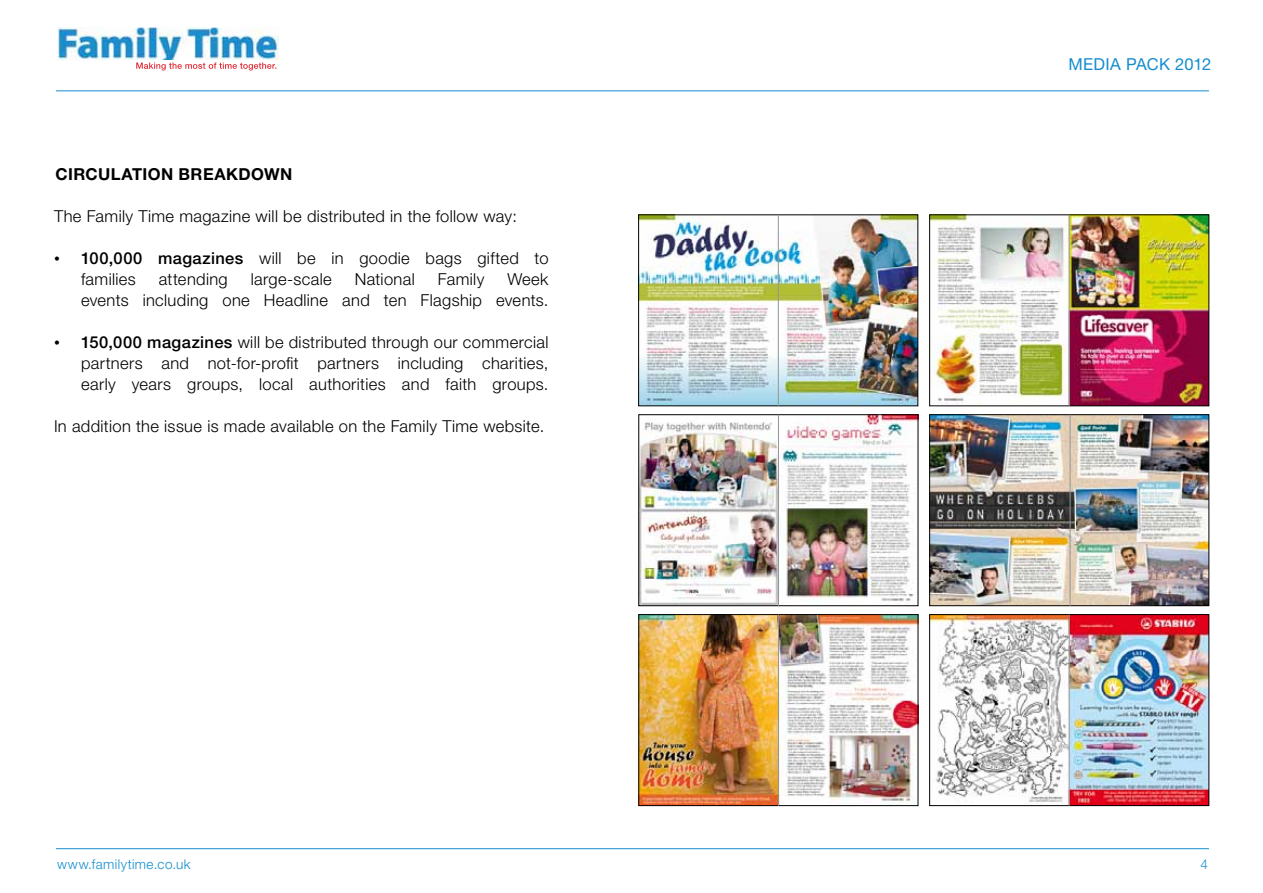
<style>
.page{position:relative;width:1263px;height:893px;background:#fff}
.page>*{position:absolute;margin:0;border:0;box-sizing:border-box;transform-origin:0 0}
.t1{font:300 16.5px/21px "Helvetica Neue";letter-spacing:.02em;color:#000}
.t2{font:700 16.5px "Helvetica Neue";letter-spacing:.025em;color:#000}
.t3{font:16.5px "Helvetica Neue";letter-spacing:.01em;color:#148dcd}
.t4{font:300 13.5px "Helvetica Neue";letter-spacing:.03em;color:#148dcd}
.s1{font-family:"Times New Roman";font-weight:400}
.s2{font-weight:500}
</style>
<div class="page">
<hr style="left:56px;top:90px;width:1153px;height:1px;background:#148dcd">
<hr style="left:56px;top:848px;width:1153px;height:1px;background:#148dcd">
<img style="left:57px;top:28px;width:222px;height:33px">
<svg style="left:136px;top:63px;width:140px;height:8px"></svg>
<img style="left:640px;top:217px;width:276px;height:187px">
<hr style="left:778px;top:215px;width:1px;height:191px;background:#939598">
<img style="left:931px;top:417px;width:276px;height:187px">
<div style="left:929px;top:415px;width:280px;height:191px;border:1px solid #000"></div>
<hr style="left:1070px;top:415px;width:1px;height:191px;background:#939598">
<img style="left:641px;top:417px;width:275px;height:187px">
<hr style="left:778px;top:415px;width:1px;height:191px;background:#939598">
<img style="left:931px;top:616px;width:276px;height:188px">
<div style="left:929px;top:614px;width:280px;height:192px;border:1px solid #000"></div>
<hr style="left:1069px;top:614px;width:1px;height:192px;background:#939598">
<img style="left:931px;top:217px;width:276px;height:187px">
<div style="left:929px;top:215px;width:280px;height:191px;border:1px solid #000"></div>
<hr style="left:1069px;top:215px;width:1px;height:191px;background:#939598">
<img style="left:641px;top:616px;width:275px;height:188px">
<div style="left:639px;top:614px;width:279px;height:192px;border:1px solid #000"></div>
<hr style="left:778px;top:614px;width:1px;height:192px;background:#939598">
<p class="t2" style="left:55px;top:164px;width:239px">CIRCULATION BREAKDOWN</p>
<p class="t1" style="left:54px;top:205px;width:465px">The Family Time magazine will be distributed in the follow way:</p>
<p class="t1" style="left:81px;top:247px;width:469px;text-indent:-27px"><span class="s1">•</span> <span class="s2">100,000 magazines</span> will be in goodie bags gifted to families</p>
<p class="t1" style="left:81px;top:268px;width:469px;text-align:right">Week<br>events including one Headline and ten Flagship events.</p>
<p class="t1" style="left:81px;top:331px;width:469px;text-align:justify;text-indent:-27px"><span class="s1">•</span> <span class="s2">150,000 magazines</span> will be distributed through our commercial partners and not-for-profit partners including charities, early years groups, local authorities and faith groups.</p>
<p class="t1" style="left:54px;top:415px;width:492px">In addition the issue is made available on the Family Time website.</p>
<p class="t1" style="left:159px;top:268px;width:70px">attending</p>
<p class="t1" style="left:251px;top:268px;width:82px">large-scale</p>
<p class="t1" style="left:355px;top:268px;width:62px">National</p>
<p class="t1" style="left:438px;top:268px;width:48px">Family</p>
<p class="t3" style="left:1068px;top:54px;width:144px">MEDIA PACK 2012</p>
<p class="t4" style="left:57px;top:856px;width:135px">www.familytime.co.uk</p>
<p class="t4" style="left:1200px;top:856px;width:9px">4</p>
</div>
